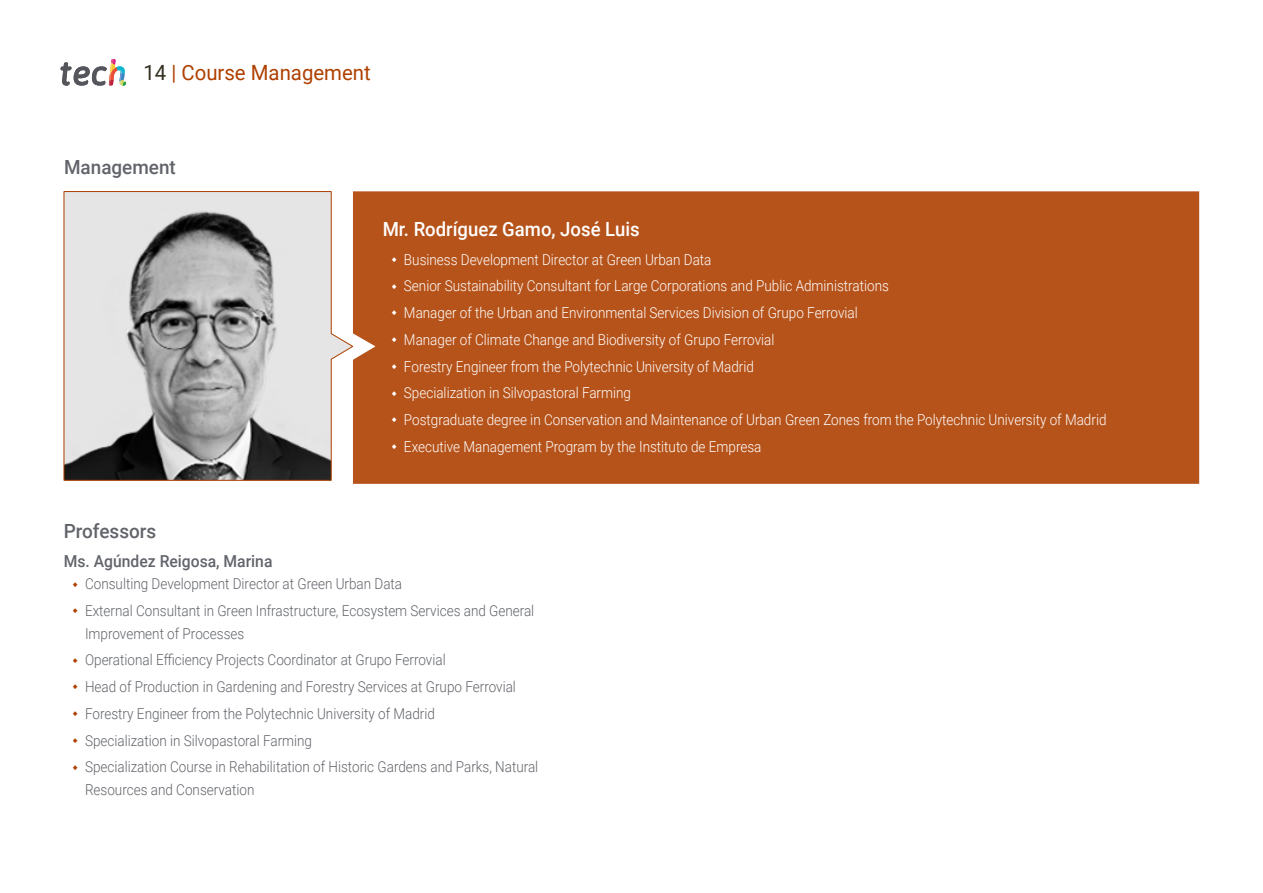
<style>
.page{position:relative;width:1263px;height:893px;background:#fff}
.page>*{position:absolute;margin:0;border:0;box-sizing:border-box;transform-origin:0 0}
.t1{font:21px "Roboto";color:#ae4000}
.t2{font:500 19.5px "Roboto";color:#fff;scale:.95 1}
.t3{font:500 19.5px "Roboto";color:#61646a}
.t4{font:500 16.5px "Roboto";color:#61646a;scale:.95 1}
.t5{font:300 15px/26.7px "Roboto";color:#fff;scale:.9 1}
.t6{font:300 15px/26.7px "Roboto";color:#61646a;scale:.9 1}
.s1{color:#312e20}
</style>
<div class="page">
<div style="left:353px;top:191px;width:846px;height:293px;background:#b6531a"></div>
<svg style="left:64px;top:191px;width:289px;height:290px;background:#b8b7b6"></svg>
<svg style="left:61px;top:59px;width:65px;height:27px"></svg>
<svg style="left:392px;top:257px;width:5px;height:5px"></svg>
<svg style="left:392px;top:284px;width:5px;height:5px"></svg>
<svg style="left:392px;top:310px;width:5px;height:5px"></svg>
<svg style="left:392px;top:337px;width:5px;height:5px"></svg>
<svg style="left:392px;top:364px;width:5px;height:5px"></svg>
<svg style="left:392px;top:391px;width:5px;height:5px"></svg>
<svg style="left:392px;top:417px;width:5px;height:5px"></svg>
<svg style="left:392px;top:444px;width:5px;height:5px"></svg>
<h1 class="t1" style="left:144px;top:57px;width:229px"><span class="s1">14</span> | Course Management</h1>
<h2 class="t3" style="left:64px;top:154px;width:113px">Management</h2>
<h2 class="t3" style="left:64px;top:517px;width:94px">Professors</h2>
<h2 class="t2" style="left:383px;top:215px;width:272px">Mr. Rodríguez Gamo, José Luis</h2>
<p class="t5" style="left:404px;top:245px;width:782px">Business Development Director at Green Urban Data<br>Senior Sustainability Consultant for Large Corporations and Public Administrations<br>Manager of the Urban and Environmental Services Division of Grupo Ferrovial<br>Manager of Climate Change and Biodiversity of Grupo Ferrovial<br>Forestry Engineer from the Polytechnic University of Madrid<br>Specialization in Silvopastoral Farming<br>Postgraduate degree in Conservation and Maintenance of Urban Green Zones from the Polytechnic University of Madrid Executive Management Program by the Instituto de Empresa</p>
<p class="t4" style="left:64px;top:550px;width:221px">Ms. Agúndez Reigosa, Marina</p>
<p class="t6" style="left:85px;top:570px;width:501px">Consulting Development Director at Green Urban Data<br>External Consultant in Green Infrastructure, Ecosystem Services and General</p>
<p class="t6" style="left:85px;top:619px;width:505px">Improvement of Processes<br>Operational Efficiency Projects Coordinator at Grupo Ferrovial<br>Head of Production in Gardening and Forestry Services at Grupo Ferrovial Forestry Engineer from the Polytechnic University of Madrid<br>Specialization in Silvopastoral Farming<br>Specialization Course in Rehabilitation of Historic Gardens and Parks, Natural</p>
<p class="t6" style="left:85px;top:776px;width:190px">Resources and Conservation</p>
</div>
